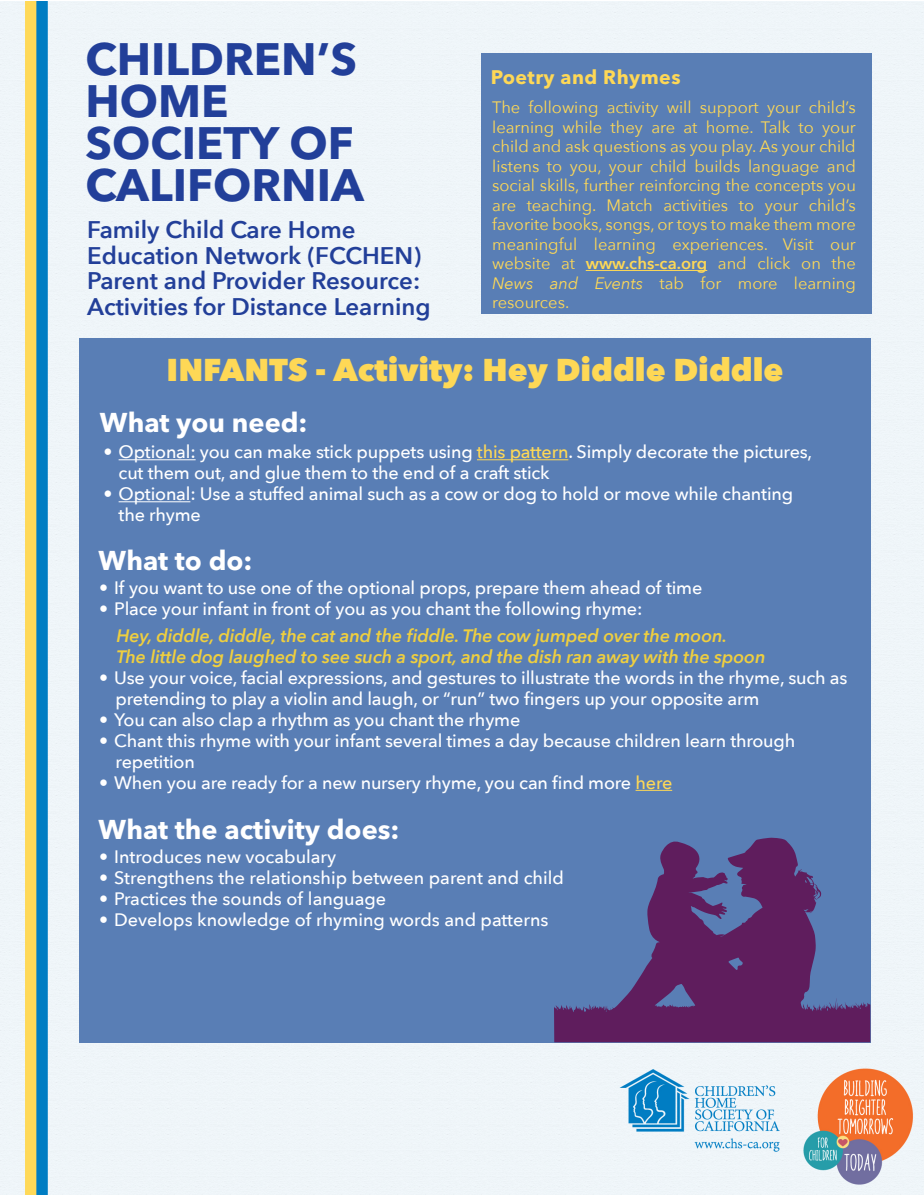
<style>
.page{position:relative;width:924px;height:1195px;background:#fff}
.page>*{position:absolute;margin:0;border:0;box-sizing:border-box;transform-origin:0 0}
.t1{font:700 45px/42px "Avenir Next LT Pro";color:#223f99}
.t2{font:800 31.5px "Avenir Next";color:#fed856}
.t3{font:700 27px "Avenir Next LT Pro";color:#fff}
.t4{font:600 24px/25.5px "Avenir Next";color:#223f99}
.t5{font:700 19.5px "Avenir Next LT Pro";letter-spacing:.025em;color:#fed856}
.t6{font:500 18px/21px "Avenir Next";letter-spacing:-.01em;color:#fff}
.t7{font:italic 600 18px/21px "Avenir Next";letter-spacing:-.005em;color:#efcf3f}
.t8{font:16.5px/19.5px "Avenir Next";color:#fed856;text-align:justify}
.s1{font-weight:600}
.s2{font-style:italic}
.s3{color:#fed856}
</style>
<div class="page">
<img style="left:0;top:2px;width:923px;height:1193px">
<div style="left:480px;top:53px;width:391px;height:261px;background:#597eb5"></div>
<div style="left:79px;top:339px;width:791px;height:704px;background:#597eb5"></div>
<hr style="left:119px;top:459px;width:76px;height:1px;background:#fff">
<hr style="left:477px;top:459px;width:91px;height:1px;background:#fed856">
<hr style="left:119px;top:501px;width:71px;height:1px;background:#fff">
<hr style="left:635px;top:790px;width:37px;height:1px;background:#fed856">
<hr style="left:585px;top:270px;width:122px;height:1px;background:#fed856">
<svg style="left:554px;top:837px;width:316px;height:205px;fill:#5e2262"></svg>
<h1 class="t1" style="left:85px;top:37px;width:280px">CHILDREN’S<br>HOME<br>SOCIETY OF<br>CALIFORNIA</h1>
<h3 class="t4" style="left:87px;top:216px;width:345px">Family Child Care Home<br>Education Network (FCCHEN)<br>Parent and Provider Resource:<br>Activities for Distance Learning</h3>
<p class="t5" style="left:490px;top:66px;width:191px">Poetry and Rhymes</p>
<p class="t8" style="left:492px;top:97px;width:365px">The following activity will support your child’s learning while they are at home. Talk to your child and ask questions as you play. As your child listens to you, your child builds language and social skills, further reinforcing the concepts you are teaching. Match activities to your child’s favorite books, songs, or toys to make them more meaningful learning experiences. Visit our website at <span class="s1">www.chs-ca.org</span> and click on the <span class="s2">News and Events</span> tab for more learning resources.</p>
<h2 class="t2" style="left:166px;top:350px;width:618px">INFANTS - Activity: Hey Diddle Diddle</h2>
<h3 class="t3" style="left:100px;top:406px;width:209px">What you need:</h3>
<p class="t6" style="left:119px;top:441px;width:695px;text-indent:-15px">• Optional: you can make stick puppets using <span class="s3">this pattern</span>. Simply decorate the pictures, cut them out, and glue them to the end of a craft stick</p>
<p class="t6" style="left:119px;top:483px;width:676px;text-indent:-15px">• Optional: Use a stuffed animal such as a cow or dog to hold or move while chanting the rhyme</p>
<h3 class="t3" style="left:99px;top:544px;width:155px">What to do:</h3>
<p class="t6" style="left:99px;top:576px;width:604px">• If you want to use one of the optional props, prepare them ahead of time</p>
<p class="t6" style="left:99px;top:597px;width:544px">• Place your infant in front of you as you chant the following rhyme:</p>
<p class="t7" style="left:116px;top:625px;width:650px">Hey, diddle, diddle, the cat and the fiddle. The cow jumped over the moon.<br>The little dog laughed to see such a sport, and the dish ran away with the spoon</p>
<p class="t6" style="left:116px;top:666px;width:733px;text-indent:-17px">• Use your voice, facial expressions, and gestures to illustrate the words in the rhyme, such as pretending to play a violin and laugh, or “run” two fingers up your opposite arm</p>
<p class="t6" style="left:99px;top:709px;width:422px">• You can also clap a rhythm as you chant the rhyme</p>
<p class="t6" style="left:116px;top:730px;width:681px;text-indent:-17px">• Chant this rhyme with your infant several times a day because children learn through repetition</p>
<p class="t6" style="left:99px;top:772px;width:574px">• When you are ready for a new nursery rhyme, you can find more <span class="s3">here</span></p>
<h3 class="t3" style="left:99px;top:813px;width:302px">What the activity does:</h3>
<p class="t6" style="left:99px;top:846px;width:238px">• Introduces new vocabulary</p>
<p class="t6" style="left:99px;top:867px;width:466px">• Strengthens the relationship between parent and child</p>
<p class="t6" style="left:99px;top:888px;width:288px">• Practices the sounds of language</p>
<p class="t6" style="left:99px;top:909px;width:451px">• Develops knowledge of rhyming words and patterns</p>
</div>
